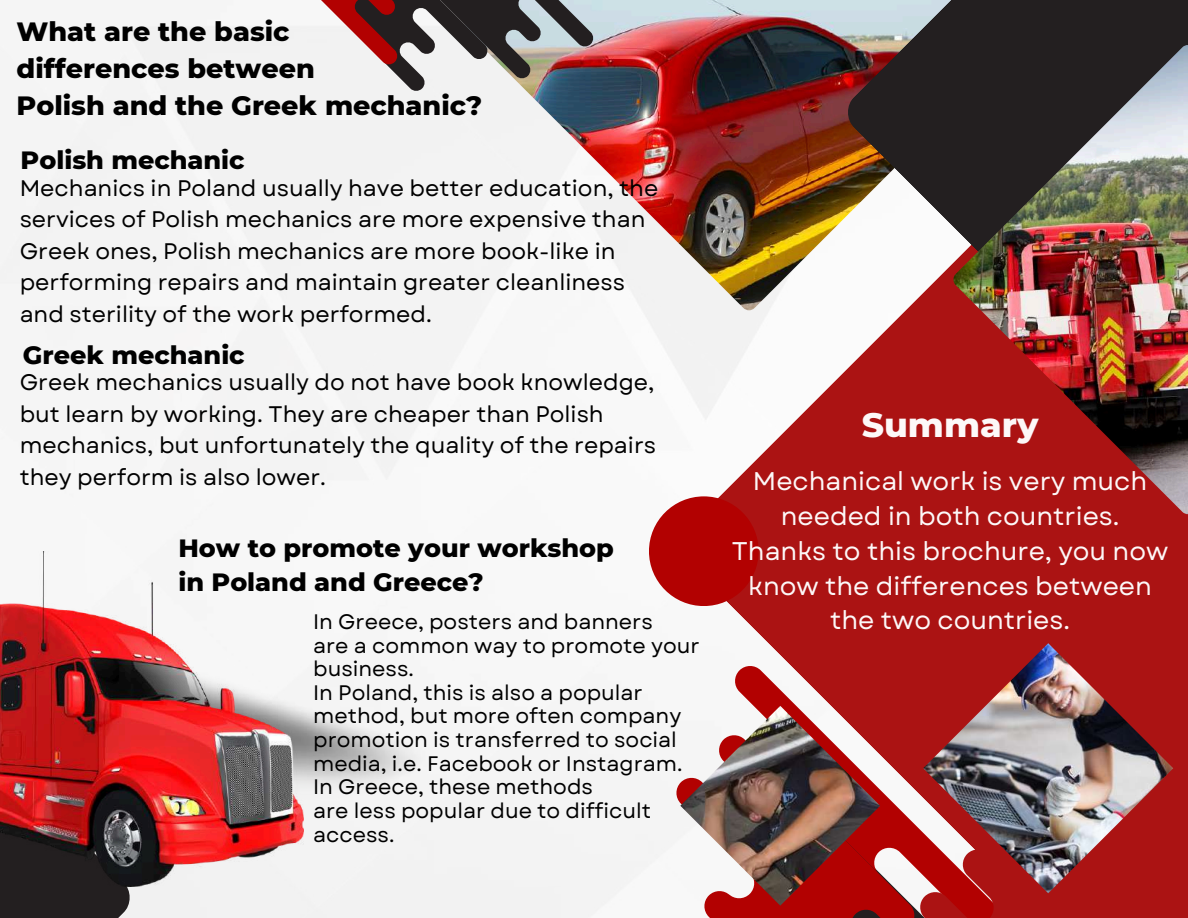
<style>
.page{position:relative;width:1188px;height:918px;background:#fff}
.page>*{position:absolute;margin:0;border:0;box-sizing:border-box;transform-origin:0 0}
.t1{font:800 34.5px "Montserrat";color:#fdf8f8}
.t2{font:800 27px/37.2px "Montserrat";color:#000}
.t3{font:25.5px/34.8px "Garet";color:#fdf8f8;text-align:center}
.t4{font:800 25.5px/34.8px "Montserrat";color:#000}
.t5{font:22.5px/31.5px "Garet";color:#000}
.t6{font:21px/23.7px "Garet";color:#000}
</style>
<div class="page">
<div style="left:0;top:25px;width:678px;height:893px;background:#f5f5f5"></div>
<img style="left:303px;top:606px;width:130px;height:199px">
<svg style="left:678px;top:310px;width:510px;height:608px;fill:#ab1313"></svg>
<img style="left:465px;top:0;width:381px;height:310px">
<svg style="left:846px;top:0;width:342px;height:510px"></svg>
<svg style="left:0;top:499px;width:132px;height:419px"></svg>
<img style="left:953px;top:44px;width:235px;height:471px">
<div style="left:649px;top:496px;width:110px;height:110px;background:#b20101;border-radius:50%"></div>
<svg style="left:272px;top:0;width:322px;height:92px"></svg>
<img style="left:0;top:551px;width:303px;height:335px">
<img style="left:680px;top:706px;width:200px;height:200px">
<img style="left:923px;top:643px;width:250px;height:250px">
<p class="t2" style="left:17px;top:12px;width:467px">What are the basic<br>differences between<br>Polish and the Greek mechanic?</p>
<p class="t4" style="left:21px;top:143px;width:226px">Polish mechanic</p>
<p class="t5" style="left:20px;top:172px;width:640px">Mechanics in Poland usually have better education, the services of Polish mechanics are more expensive than Greek ones, Polish mechanics are more book-like in performing repairs and maintain greater cleanliness and sterility of the work performed.</p>
<p class="t4" style="left:23px;top:337px;width:223px">Greek mechanic</p>
<p class="t5" style="left:20px;top:367px;width:638px">Greek mechanics usually do not have book knowledge, but learn by working. They are cheaper than Polish mechanics, but unfortunately the quality of the repairs they perform is also lower.</p>
<p class="t4" style="left:178px;top:530px;width:437px">How to promote your workshop in Poland and Greece?</p>
<p class="t6" style="left:313px;top:610px;width:388px">In Greece, posters and banners<br>are a common way to promote your business.<br>In Poland, this is also a popular method, but more often company promotion is transferred to social media, i.e. Facebook or Instagram.<br>In Greece, these methods<br>are less popular due to difficult access.</p>
<h1 class="t1" style="left:862px;top:403px;width:178px">Summary</h1>
<p class="t3" style="left:732px;top:464px;width:438px">Mechanical work is very much needed in both countries.<br>Thanks to this brochure, you now know the differences between the two countries.</p>
</div>
